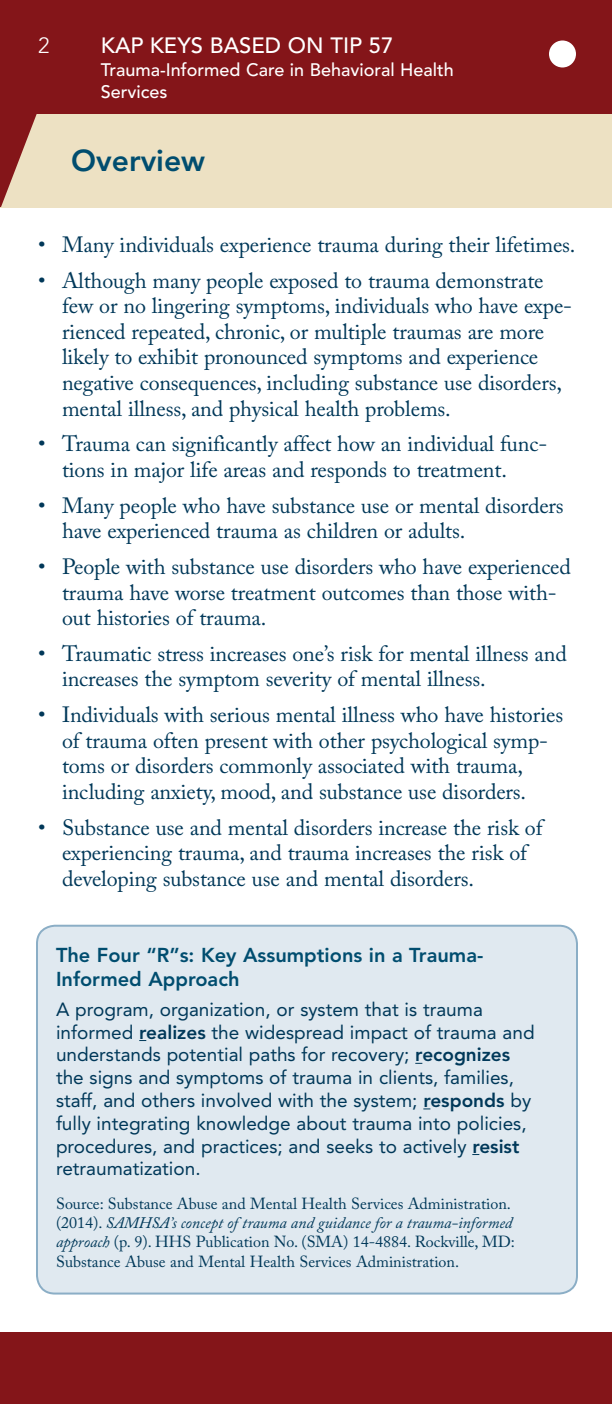
<style>
.page{position:relative;width:612px;height:1404px;background:#fff}
.page>*{position:absolute;margin:0;border:0;box-sizing:border-box;transform-origin:0 0}
.t1{font:800 30px "Avenir LT Std";color:#004d6f}
.t2{font:22px/25.6px "Adobe Caslon Pro";letter-spacing:-.005em;color:#003859}
.t3{font:500 22px "Avenir LT Std";color:#fff}
.t4{font:300 22px "Avenir LT Std";color:#fff}
.t5{font:800 20px/24px "Avenir LT Std";color:#004d6f}
.t6{font:19px/22.8px "Avenir LT Std";color:#003859}
.t7{font:500 18px/22px "Avenir LT Std";color:#fff}
.t8{font:16px/19.2px "Adobe Caslon Pro";color:#003859}
.s1{font-weight:800}
.s2{font-style:italic}
</style>
<div class="page">
<div style="left:0;top:112px;width:612px;height:95px;background:#ede1c3"></div>
<div style="left:0;top:0;width:612px;height:113px;background:#841519"></div>
<div style="left:0;top:1332px;width:612px;height:72px;background:#841519"></div>
<div style="left:549px;top:40px;width:27px;height:28px;background:#fff;border-radius:50%"></div>
<svg style="left:0;top:113px;width:38px;height:94px"></svg>
<div style="left:37px;top:926px;width:540px;height:368px;background:#e0e9f0;border-radius:18px"></div>
<div style="left:36px;top:925px;width:542px;height:370px;border:2px solid #8baec6;border-radius:18px"></div>
<p class="t4" style="left:38px;top:33px;width:13px">2</p>
<p class="t3" style="left:101px;top:32px;width:294px">KAP Keys Based on TIP 57</p>
<p class="t7" style="left:101px;top:59px;width:355px">Trauma-Informed Care in Behavioral Health<br>Services</p>
<h2 class="t1" style="left:71px;top:143px;width:135px">Overview</h2>
<p class="t2" style="left:38px;top:232px;width:539px">• Many individuals experience trauma during their lifetimes.</p>
<p class="t2" style="left:62px;top:267px;width:512px;text-indent:-24px">• Although many people exposed to trauma demonstrate few or no lingering symptoms, individuals who have expe&shy;rienced repeated, chronic, or multiple traumas are more likely to exhibit pronounced symptoms and experience negative consequences, including substance use disorders, mental illness, and physical health problems.</p>
<p class="t2" style="left:62px;top:431px;width:487px;text-indent:-24px">• Trauma can significantly affect how an individual func&shy;tions in major life areas and responds to treatment.</p>
<p class="t2" style="left:62px;top:492px;width:503px;text-indent:-24px">• Many people who have substance use or mental disorders have experienced trauma as children or adults.</p>
<p class="t2" style="left:62px;top:554px;width:511px;text-indent:-24px">• People with substance use disorders who have experienced trauma have worse treatment outcomes than those with&shy;out histories of trauma.</p>
<p class="t2" style="left:62px;top:640px;width:506px;text-indent:-24px">• Traumatic stress increases one’s risk for mental illness and increases the symptom severity of mental illness.</p>
<p class="t2" style="left:62px;top:702px;width:503px;text-indent:-24px">• Individuals with serious mental illness who have histories of trauma often present with other psychological symp&shy;toms or disorders commonly associated with trauma, including anxiety, mood, and substance use disorders.</p>
<p class="t2" style="left:62px;top:814px;width:482px;text-indent:-24px">• Substance use and mental disorders increase the risk of experiencing trauma, and trauma increases the risk of developing substance use and mental disorders.</p>
<h3 class="t5" style="left:56px;top:943px;width:429px">The Four “R”s: Key Assumptions in a Trauma-<br>Informed Approach</h3>
<p class="t6" style="left:56px;top:998px;width:480px">A program, organization, or system that is trauma informed <span class="s1">realizes</span> the widespread impact of trauma and understands potential paths for recovery; <span class="s1">recognizes </span>the signs and symptoms of trauma in clients, families, staff, and others involved with the system; <span class="s1">responds</span> by fully integrating knowledge about trauma into policies, procedures, and practices; and seeks to actively <span class="s1">resist </span>retraumatization.</p>
<p class="t8" style="left:56px;top:1194px;width:460px">Source: Substance Abuse and Mental Health Services Administration. (2014). <span class="s2">SAMHSA’s concept of trauma and guidance for a trauma-informed approach</span> (p. 9). HHS Publication No. (SMA) 14-4884. Rockville, MD:<br>Substance Abuse and Mental Health Services Administration.</p>
</div>
